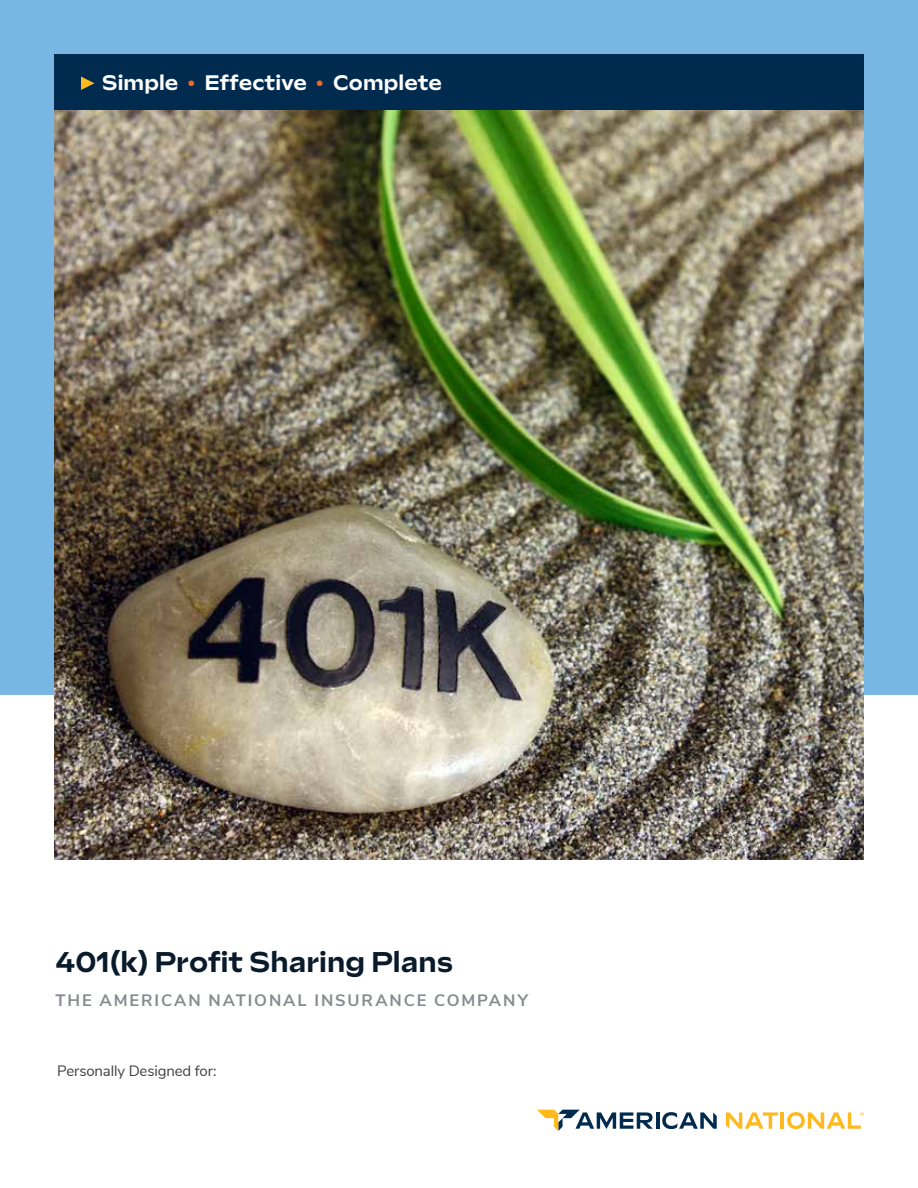
<style>
.page{position:relative;width:918px;height:1188px;background:#fff}
.page>*{position:absolute;margin:0;border:0;box-sizing:border-box;transform-origin:0 0}
.t1{font:300 28.5px "Sculpin Var Roman";letter-spacing:.005em;color:#091b2b}
.t2{font:300 21px "Sculpin Var Roman";letter-spacing:.005em;color:#fff}
.t3{font:700 16.5px "Nunito Sans";letter-spacing:.115em;color:#878a8f}
.t4{font:15px "Nunito Sans";letter-spacing:-.01em;color:#414042}
.s1{color:#f26725}
</style>
<div class="page">
<div style="left:0;top:0;width:918px;height:694px;background:#78b7e4"></div>
<hr style="left:656px;top:1112px;width:3px;height:17px;background:#002a4e">
<svg style="left:662px;top:1112px;width:55px;height:17px"></svg>
<svg style="left:726px;top:1112px;width:52px;height:17px"></svg>
<hr style="left:781px;top:1112px;width:3px;height:17px;background:#fdb91d">
<svg style="left:537px;top:1110px;width:116px;height:21px"></svg>
<svg style="left:787px;top:1112px;width:77px;height:17px"></svg>
<img style="left:54px;top:109px;width:810px;height:750px">
<div style="left:54px;top:54px;width:810px;height:55px;background:#002a4e"></div>
<svg style="left:81px;top:77px;width:13px;height:13px"></svg>
<p class="t2" style="left:102px;top:71px;width:341px">Simple <span class="s1">•</span> Effective <span class="s1">•</span> Complete</p>
<h1 class="t1" style="left:55px;top:946px;width:399px">401(k) Profit Sharing Plans</h1>
<p class="t3" style="left:55px;top:989px;width:474px">THE AMERICAN NATIONAL INSURANCE COMPANY</p>
<p class="t4" style="left:57px;top:1060px;width:161px">Personally Designed for:</p>
</div>
